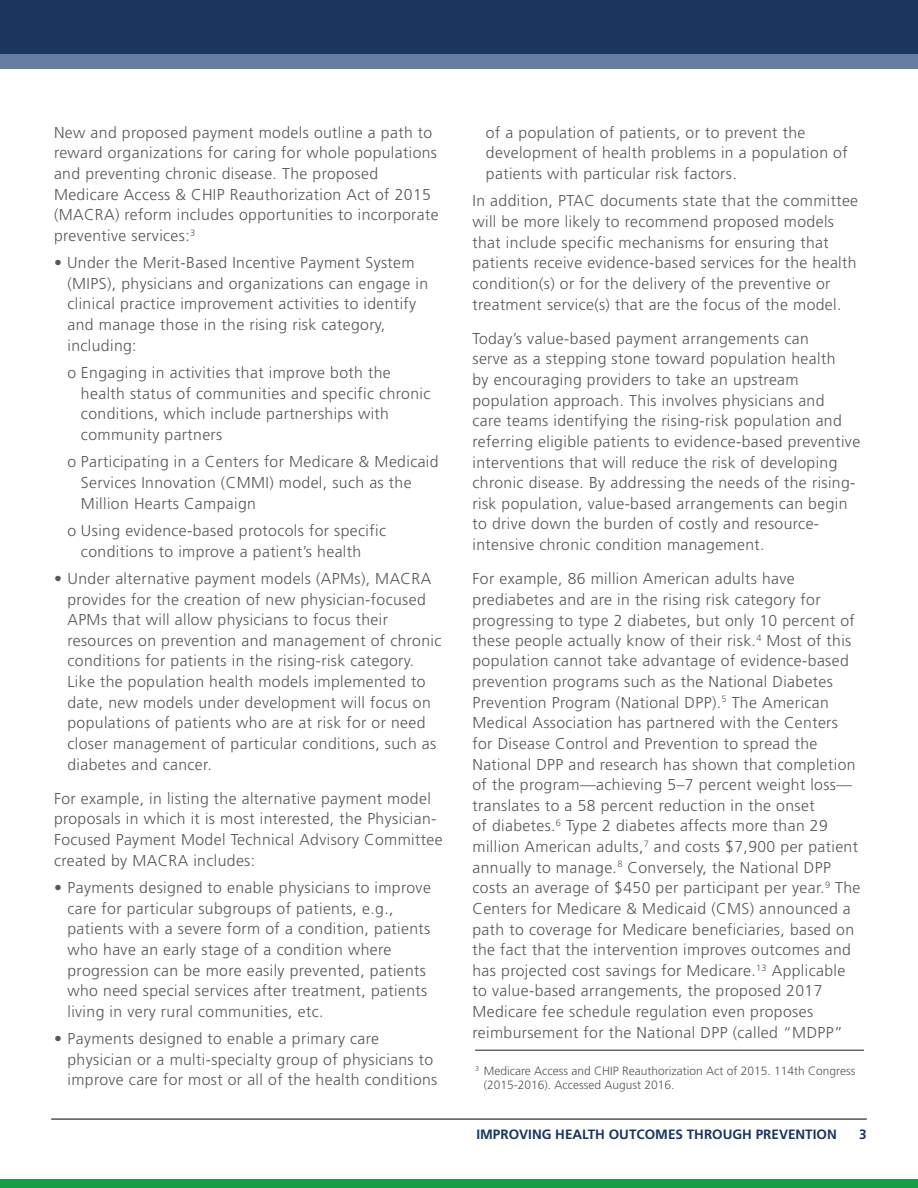
<style>
.page{position:relative;width:918px;height:1188px;background:#fff}
.page>*{position:absolute;margin:0;border:0;box-sizing:border-box;transform-origin:0 0}
.t1{font:300 15.75px/20.7px "Frutiger LT Std";letter-spacing:.025em;color:#57585a}
.t2{font:700 13.5px "Frutiger LT Std";color:#1a355e}
.t3{font:300 12px/14.4px "Frutiger LT Std";color:#57585a}
</style>
<div class="page">
<div style="left:0;top:0;width:918px;height:1175px;background:#1a355e"></div>
<div style="left:0;top:54px;width:918px;height:179px;background:#677ea3"></div>
<div style="left:0;top:69px;width:918px;height:1119px;background:#fff"></div>
<hr style="left:51px;top:1118px;width:816px;height:2px;background:#57585a">
<div style="left:0;top:1180px;width:918px;height:8px;background:#169d48"></div>
<hr style="left:475px;top:1050px;width:389px;height:1px;background:#231f20">
<p class="t1" style="left:54px;top:122px;width:386px">New and proposed payment models outline a path to reward organizations for caring for whole populations and preventing chronic disease. The proposed Medicare Access &amp; CHIP Reauthorization Act of 2015 (MACRA) reform includes opportunities to incorporate preventive services:<sup>3</sup></p>
<p class="t1" style="left:67px;top:253px;width:362px;text-indent:-13px">• Under the Merit-Based Incentive Payment System (MIPS), physicians and organizations can engage in clinical practice improvement activities to identify and manage those in the rising risk category, including:</p>
<p class="t1" style="left:81px;top:362px;width:351px;text-indent:-13px">o Engaging in activities that improve both the health status of communities and specific chronic conditions, which include partnerships with community partners</p>
<p class="t1" style="left:81px;top:452px;width:359px;text-indent:-13px">o Participating in a Centers for Medicare &amp; Medicaid<br>Services Innovation (CMMI) model, such as the<br>Million Hearts Campaign</p>
<p class="t1" style="left:81px;top:520px;width:307px;text-indent:-13px">o Using evidence-based protocols for specific conditions to improve a patient’s health</p>
<p class="t1" style="left:67px;top:568px;width:375px;text-indent:-13px">• Under alternative payment models (APMs), MACRA provides for the creation of new physician-focused APMs that will allow physicians to focus their resources on prevention and management of chronic conditions for patients in the rising-risk category.<br>Like the population health models implemented to date, new models under development will focus on populations of patients who are at risk for or need closer management of particular conditions, such as diabetes and cancer.</p>
<p class="t1" style="left:54px;top:788px;width:390px">For example, in listing the alternative payment model proposals in which it is most interested, the Physician-Focused Payment Model Technical Advisory Committee created by MACRA includes:</p>
<p class="t1" style="left:67px;top:877px;width:365px;text-indent:-13px">• Payments designed to enable physicians to improve care for particular subgroups of patients, e.g., patients with a severe form of a condition, patients who have an early stage of a condition where progression can be more easily prevented, patients who need special services after treatment, patients living in very rural communities, etc.</p>
<p class="t1" style="left:67px;top:1029px;width:371px;text-indent:-13px">• Payments designed to enable a primary care physician or a multi-specialty group of physicians to improve care for most or all of the health conditions</p>
<p class="t1" style="left:486px;top:122px;width:363px">of a population of patients, or to prevent the development of health problems in a population of patients with particular risk factors.</p>
<p class="t1" style="left:472px;top:191px;width:387px">In addition, PTAC documents state that the committee will be more likely to recommend proposed models that include specific mechanisms for ensuring that patients receive evidence-based services for the health condition(s) or for the delivery of the preventive or treatment service(s) that are the focus of the model.</p>
<p class="t1" style="left:472px;top:328px;width:389px">Today’s value-based payment arrangements can<br>serve as a stepping stone toward population health<br>by encouraging providers to take an upstream population approach. This involves physicians and<br>care teams identifying the rising-risk population and referring eligible patients to evidence-based preventive interventions that will reduce the risk of developing chronic disease. By addressing the needs of the rising&shy;risk population, value-based arrangements can begin to drive down the burden of costly and resource&shy;intensive chronic condition management.</p>
<p class="t1" style="left:472px;top:569px;width:389px">For example, 86 million American adults have prediabetes and are in the rising risk category for progressing to type 2 diabetes, but only 10 percent of these people actually know of their risk.<sup>4</sup> Most of this population cannot take advantage of evidence-based prevention programs such as the National Diabetes Prevention Program (National DPP).<sup>5</sup> The American Medical Association has partnered with the Centers for Disease Control and Prevention to spread the National DPP and research has shown that completion of the program—achieving 5–7 percent weight loss— translates to a 58 percent reduction in the onset<br>of diabetes.<sup>6</sup> Type 2 diabetes affects more than 29 million American adults,<sup>7</sup> and costs $7,900 per patient annually to manage.<sup>8</sup> Conversely, the National DPP costs an average of $450 per participant per year.<sup>9</sup> The Centers for Medicare &amp; Medicaid (CMS) announced a path to coverage for Medicare beneficiaries, based on the fact that the intervention improves outcomes and has projected cost savings for Medicare.<sup>13</sup> Applicable to value-based arrangements, the proposed 2017<br>Medicare fee schedule regulation even proposes reimbursement for the National DPP (called “MDPP”</p>
<p class="t3" style="left:484px;top:1064px;width:373px;text-indent:-9px"><sup>3</sup> Medicare Access and CHIP Reauthorization Act of 2015. 114th Congress (2015-2016). Accessed August 2016.</p>
<p class="t2" style="left:476px;top:1126px;width:362px">IMPROVING HEALTH OUTCOMES THROUGH PREVENTION</p>
<p class="t2" style="left:859px;top:1126px;width:9px">3</p>
</div>
